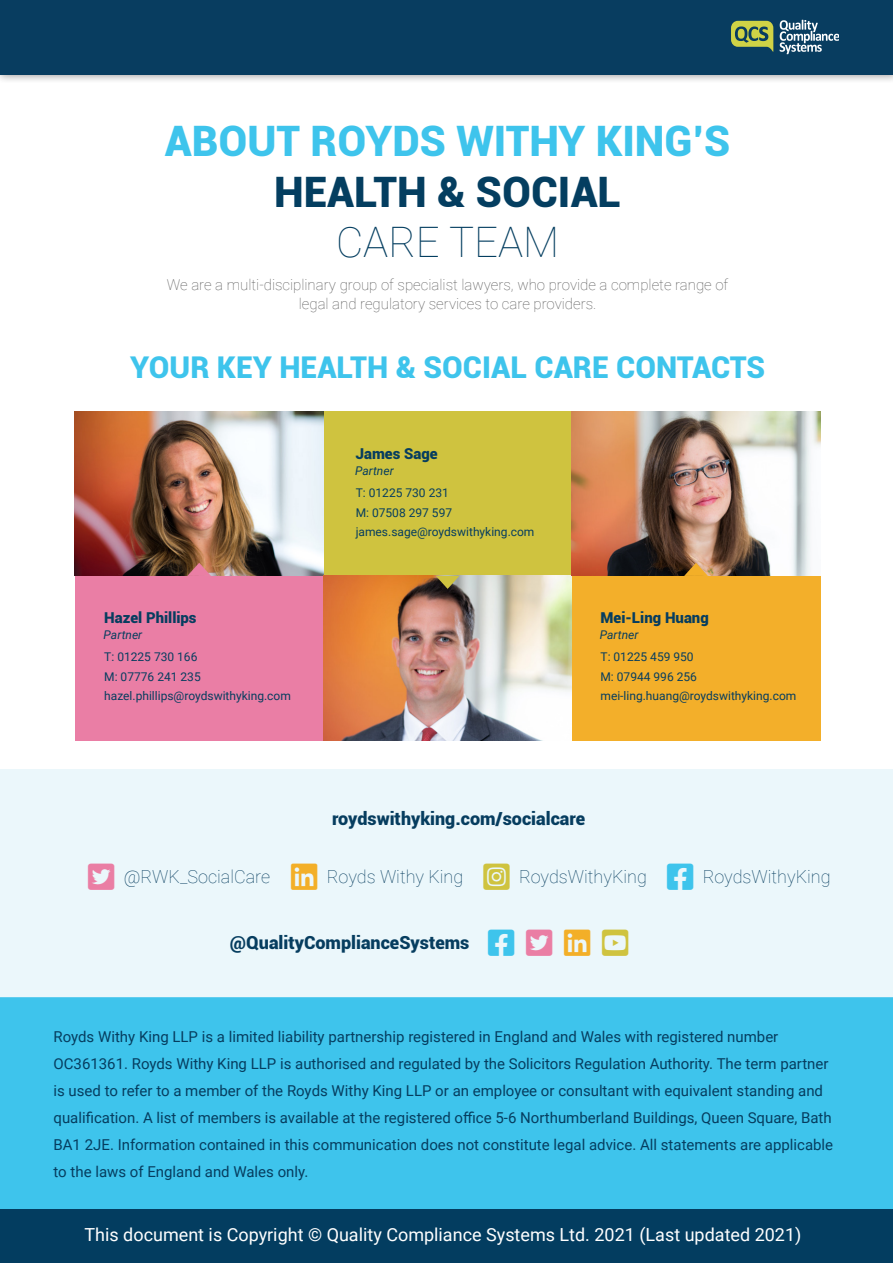
<style>
.page{position:relative;width:893px;height:1263px;background:#fff}
.page>*{position:absolute;margin:0;border:0;box-sizing:border-box;transform-origin:0 0}
.t1{font:900 42px "Roboto";color:#3ec4ec}
.t2{font:900 42px "Roboto";color:#043e60}
.t3{font:100 42px "Roboto";color:#043e60}
.t4{font:900 30px "Roboto";color:#3ec4ec}
.t5{font:18px "Roboto";color:#fff}
.t6{font:100 18px "Roboto";color:#063d5f}
.t7{font:900 18px "Roboto";color:#063d5f}
.t8{font:15px "Roboto";color:#063d5f}
.t9{font:100 15px "Roboto";color:#535353}
.t10{font:900 15px "Roboto";color:#063d5f}
.t11{font:12px "Roboto";color:#063d5f}
.t12{font:italic 12px "Roboto";color:#063d5f}
</style>
<div class="page">
<div style="left:0;top:1209px;width:893px;height:54px;background:#033d60"></div>
<div style="left:0;top:0;width:893px;height:84px;background:#231f20;opacity:.42"></div>
<div style="left:0;top:0;width:893px;height:74px;background:#083d60"></div>
<svg style="left:732px;top:21px;width:41px;height:31px"></svg>
<svg style="left:780px;top:20px;width:59px;height:34px"></svg>
<div style="left:0;top:998px;width:893px;height:211px;background:#3ec4ec"></div>
<div style="left:75px;top:576px;width:248px;height:164px;background:#ea7ea5"></div>
<div style="left:572px;top:576px;width:248px;height:164px;background:#f3af2a"></div>
<div style="left:323px;top:412px;width:249px;height:164px;background:#cfc33f"></div>
<img style="left:75px;top:412px;width:248px;height:164px">
<img style="left:323px;top:576px;width:249px;height:164px">
<img style="left:572px;top:412px;width:248px;height:164px">
<svg style="left:187px;top:563px;width:24px;height:13px"></svg>
<svg style="left:684px;top:563px;width:24px;height:13px"></svg>
<svg style="left:436px;top:576px;width:23px;height:13px"></svg>
<div style="left:0;top:769px;width:893px;height:228px;background:#ebf7fb"></div>
<p class="t1" style="left:165px;top:112px;width:567px">ABOUT ROYDS WITHY KING’S</p>
<p class="t2" style="left:274px;top:162px;width:348px">HEALTH &amp; SOCIAL</p>
<p class="t3" style="left:336px;top:213px;width:224px">CARE TEAM</p>
<p class="t9" style="left:167px;top:274px;width:563px">We are a multi-disciplinary group of specialist lawyers, who provide a complete range of</p>
<p class="t9" style="left:299px;top:293px;width:299px">legal and regulatory services to care providers.</p>
<p class="t4" style="left:130px;top:346px;width:636px">YOUR KEY HEALTH &amp; SOCIAL CARE CONTACTS</p>
<p class="t10" style="left:356px;top:443px;width:84px">James Sage</p>
<p class="t12" style="left:355px;top:462px;width:40px">Partner</p>
<p class="t11" style="left:356px;top:484px;width:95px">T: 01225 730 231</p>
<p class="t11" style="left:356px;top:504px;width:98px">M: 07508 297 597</p>
<p class="t11" style="left:356px;top:523px;width:180px">james.sage@roydswithyking.com</p>
<p class="t10" style="left:104px;top:607px;width:94px">Hazel Phillips</p>
<p class="t10" style="left:600px;top:607px;width:110px">Mei-Ling Huang</p>
<p class="t12" style="left:104px;top:626px;width:40px">Partner</p>
<p class="t12" style="left:600px;top:626px;width:40px">Partner</p>
<p class="t11" style="left:104px;top:648px;width:95px">T: 01225 730 166</p>
<p class="t11" style="left:104px;top:668px;width:98px">M: 07776 241 235</p>
<p class="t11" style="left:104px;top:687px;width:188px">hazel.phillips@roydswithyking.com</p>
<p class="t11" style="left:600px;top:648px;width:95px">T: 01225 459 950</p>
<p class="t11" style="left:600px;top:668px;width:98px">M: 07944 996 256</p>
<p class="t11" style="left:600px;top:687px;width:197px">mei-ling.huang@roydswithyking.com</p>
<p class="t7" style="left:332px;top:806px;width:255px">roydswithyking.com/socialcare</p>
<p class="t6" style="left:124px;top:864px;width:148px">@RWK_SocialCare</p>
<p class="t6" style="left:327px;top:864px;width:138px">Royds Withy King</p>
<p class="t6" style="left:519px;top:864px;width:129px">RoydsWithyKing</p>
<p class="t6" style="left:703px;top:864px;width:129px">RoydsWithyKing</p>
<p class="t7" style="left:230px;top:930px;width:241px">@QualityComplianceSystems</p>
<p class="t8" style="left:53px;top:1026px;width:726px">Royds Withy King LLP is a limited liability partnership registered in England and Wales with registered number</p>
<p class="t8" style="left:53px;top:1053px;width:776px">OC361361. Royds Withy King LLP is authorised and regulated by the Solicitors Regulation Authority. The term partner</p>
<p class="t8" style="left:53px;top:1080px;width:771px">is used to refer to a member of the Royds Withy King LLP or an employee or consultant with equivalent standing and</p>
<p class="t8" style="left:53px;top:1107px;width:780px">qualification. A list of members is available at the registered office 5-6 Northumberland Buildings, Queen Square, Bath</p>
<p class="t8" style="left:53px;top:1134px;width:781px">BA1 2JE. Information contained in this communication does not constitute legal advice. All statements are applicable</p>
<p class="t8" style="left:53px;top:1161px;width:256px">to the laws of England and Wales only.</p>
<p class="t5" style="left:85px;top:1222px;width:718px">This document is Copyright © Quality Compliance Systems Ltd. 2021 (Last updated 2021)</p>
</div>
